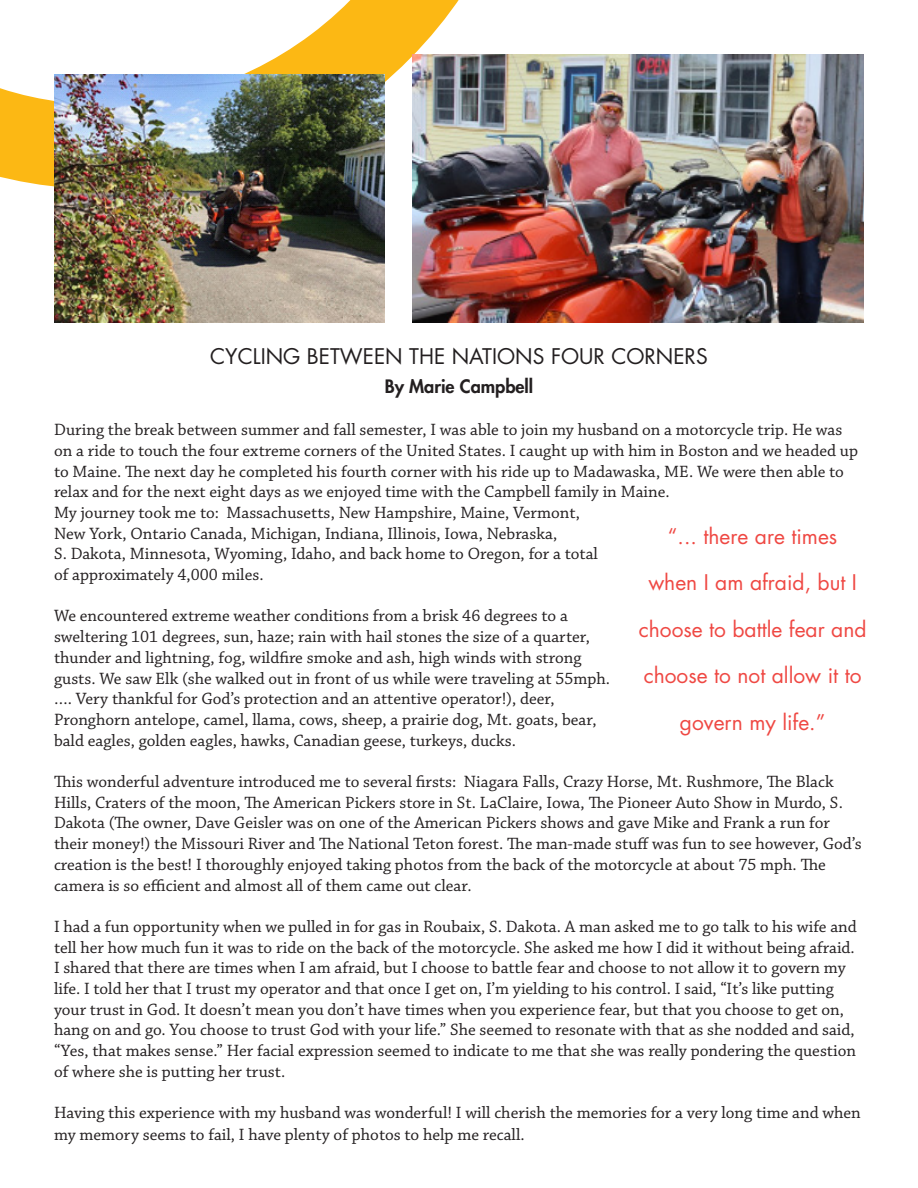
<style>
.page{position:relative;width:918px;height:1188px;background:#fff}
.page>*{position:absolute;margin:0;border:0;box-sizing:border-box;transform-origin:0 0}
.t1{font:21px "Futura Std";color:#ef4843}
.t2{font:21px "Futura Std";color:#231f20}
.t3{font:800 18px "Futura Std";color:#231f20}
.t4{font:17.25px/20.7px "Chaparral Pro";color:#231f20}
</style>
<div class="page">
<svg style="left:0;top:0;width:459px;height:187px"></svg>
<img style="left:54px;top:75px;width:331px;height:247px">
<img style="left:412px;top:54px;width:452px;height:268px">
<p class="t2" style="left:210px;top:343px;width:499px">CYCLING BETWEEN THE NATIONS FOUR CORNERS</p>
<p class="t3" style="left:385px;top:375px;width:150px">By Marie Campbell</p>
<p class="t4" style="left:54px;top:420px;width:806px">During the break between summer and fall semester, I was able to join my husband on a motorcycle trip. He was on a ride to touch the four extreme corners of the United States. I caught up with him in Boston and we headed up to Maine. The next day he completed his fourth corner with his ride up to Madawaska, ME. We were then able to relax and for the next eight days as we enjoyed time with the Campbell family in Maine.</p>
<p class="t4" style="left:54px;top:503px;width:528px">My journey took me to: Massachusetts, New Hampshire, Maine, Vermont,</p>
<p class="t4" style="left:54px;top:524px;width:505px">New York, Ontario Canada, Michigan, Indiana, Illinois, Iowa, Nebraska,</p>
<p class="t4" style="left:54px;top:544px;width:546px">S. Dakota, Minnesota, Wyoming, Idaho, and back home to Oregon, for a total</p>
<p class="t4" style="left:54px;top:565px;width:211px">of approximately 4,000 miles.</p>
<p class="t4" style="left:54px;top:606px;width:515px">We encountered extreme weather conditions from a brisk 46 degrees to a</p>
<p class="t4" style="left:54px;top:627px;width:538px">sweltering 101 degrees, sun, haze; rain with hail stones the size of a quarter,</p>
<p class="t4" style="left:54px;top:648px;width:529px">thunder and lightning, fog, wildfire smoke and ash, high winds with strong</p>
<p class="t4" style="left:54px;top:668px;width:558px">gusts. We saw Elk (she walked out in front of us while were traveling at 55mph.</p>
<p class="t4" style="left:54px;top:689px;width:502px">…. Very thankful for God’s protection and an attentive operator!), deer,</p>
<p class="t4" style="left:54px;top:710px;width:544px">Pronghorn antelope, camel, llama, cows, sheep, a prairie dog, Mt. goats, bear,</p>
<p class="t4" style="left:54px;top:731px;width:464px">bald eagles, golden eagles, hawks, Canadian geese, turkeys, ducks.</p>
<p class="t4" style="left:54px;top:772px;width:809px">This wonderful adventure introduced me to several firsts: Niagara Falls, Crazy Horse, Mt. Rushmore, The Black Hills, Craters of the moon, The American Pickers store in St. LaClaire, Iowa, The Pioneer Auto Show in Murdo, S.<br>Dakota (The owner, Dave Geisler was on one of the American Pickers shows and gave Mike and Frank a run for their money!) the Missouri River and The National Teton forest. The man-made stuff was fun to see however, God’s creation is the best! I thoroughly enjoyed taking photos from the back of the motorcycle at about 75 mph. The camera is so efficient and almost all of them came out clear.</p>
<p class="t4" style="left:54px;top:917px;width:804px">I had a fun opportunity when we pulled in for gas in Roubaix, S. Dakota. A man asked me to go talk to his wife and tell her how much fun it was to ride on the back of the motorcycle. She asked me how I did it without being afraid.<br>I shared that there are times when I am afraid, but I choose to battle fear and choose to not allow it to govern my life. I told her that I trust my operator and that once I get on, I’m yielding to his control. I said, “It’s like putting your trust in God. It doesn’t mean you don’t have times when you experience fear, but that you choose to get on, hang on and go. You choose to trust God with your life.” She seemed to resonate with that as she nodded and said, “Yes, that makes sense.” Her facial expression seemed to indicate to me that she was really pondering the question of where she is putting her trust.</p>
<p class="t4" style="left:54px;top:1103px;width:808px;line-height:21.6px">Having this experience with my husband was wonderful! I will cherish the memories for a very long time and when my memory seems to fail, I have plenty of photos to help me recall.</p>
<p class="t1" style="left:668px;top:523px;width:171px">“... there are times</p>
<p class="t1" style="left:648px;top:569px;width:210px">when I am afraid, but I</p>
<p class="t1" style="left:639px;top:616px;width:229px">choose to battle fear and</p>
<p class="t1" style="left:644px;top:662px;width:219px">choose to not allow it to</p>
<p class="t1" style="left:680px;top:709px;width:147px">govern my life.”</p>
</div>
